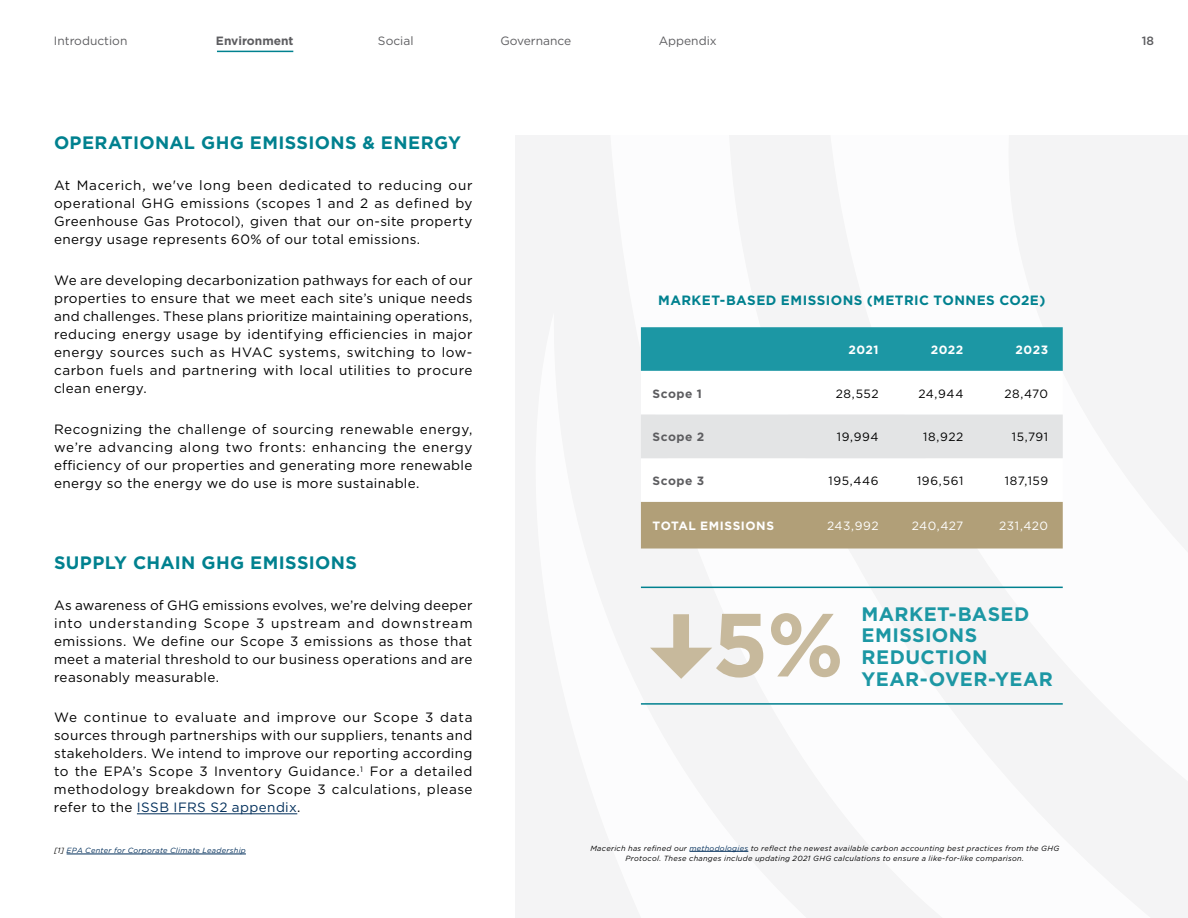
<style>
.page{position:relative;width:1188px;height:918px;background:#fff}
.page>*{position:absolute;margin:0;border:0;box-sizing:border-box;transform-origin:0 0}
.t1{font:700 89.55px "Gotham";color:#c7b99c}
.t2{font:700 19.5px/21.8px "Gotham";letter-spacing:.02em;color:#1c97a4}
.t3{font:700 18px "Gotham";letter-spacing:.02em;color:#00818f}
.t4{font:13.5px/18px "Gotham";letter-spacing:.03em;color:#000;text-align:justify}
.t5{font:700 13.5px "Gotham";letter-spacing:.035em;color:#00818f}
.t6{font:12px "Gotham";letter-spacing:.05em;color:#000}
.t7{font:12px "Gotham";color:#5d5d60}
.t8{font:700 12px "Gotham";letter-spacing:.045em;color:#fff}
.t9{font:12px "Gotham";letter-spacing:.04em;color:#fff}
.t10{font:700 12px "Gotham";letter-spacing:.025em;color:#5d5d60}
.t11{font:700 12px "Gotham";color:#5d5d60}
.t12{font:500 12px "Gotham";color:#5d5d60}
.t13{font:italic 7.5px/10.5px "Gotham";letter-spacing:.035em;color:#000;text-align:center}
.t14{font:italic 7.5px "Gotham";letter-spacing:.035em;color:#022f5b}
.s1{color:#022f5b}
.s2{color:#000}
</style>
<div class="page">
<div style="left:516px;top:135px;width:672px;height:783px;background:#f4f4f5"></div>
<svg style="left:515px;top:312px;width:296px;height:606px"></svg>
<hr style="left:137px;top:813px;width:160px;height:1px;background:#022f5b">
<hr style="left:67px;top:854px;width:179px;height:1px;background:#022f5b">
<hr style="left:689px;top:851px;width:59px;height:1px;background:#022f5b">
<div style="left:641px;top:327px;width:422px;height:44px;background:#1c97a4"></div>
<div style="left:641px;top:371px;width:421px;height:131px;background:#fff"></div>
<div style="left:641px;top:415px;width:422px;height:43px;background:#e3e4e5"></div>
<div style="left:641px;top:502px;width:422px;height:47px;background:#b19f78"></div>
<hr style="left:641px;top:587px;width:422px;height:1px;background:#00818f">
<hr style="left:641px;top:703px;width:422px;height:2px;background:#00818f">
<svg style="left:650px;top:614px;width:62px;height:65px"></svg>
<hr style="left:217px;top:51px;width:76px;height:1px;background:#00818f">
<p class="t7" style="left:54px;top:33px;width:75px">Introduction</p>
<p class="t11" style="left:216px;top:33px;width:79px">Environment</p>
<p class="t7" style="left:378px;top:33px;width:37px">Social</p>
<p class="t7" style="left:500px;top:33px;width:72px">Governance</p>
<p class="t7" style="left:659px;top:33px;width:59px">Appendix</p>
<h3 class="t3" style="left:54px;top:131px;width:409px">OPERATIONAL GHG EMISSIONS &amp; ENERGY</h3>
<p class="t4" style="left:54px;top:176px;width:420px">At Macerich, we've long been dedicated to reducing our operational GHG emissions (scopes 1 and 2 as defined by Greenhouse Gas Protocol), given that our on-site property energy usage represents 60% of our total emissions.</p>
<p class="t4" style="left:54px;top:271px;width:420px">We are developing decarbonization pathways for each of our properties to ensure that we meet each site’s unique needs and challenges. These plans prioritize maintaining operations, reducing energy usage by identifying efficiencies in major energy sources such as HVAC systems, switching to low&shy;carbon fuels and partnering with local utilities to procure clean energy.</p>
<p class="t4" style="left:54px;top:419px;width:420px">Recognizing the challenge of sourcing renewable energy, we’re advancing along two fronts: enhancing the energy efficiency of our properties and generating more renewable energy so the energy we do use is more sustainable.</p>
<p class="t5" style="left:658px;top:291px;width:389px">MARKET-BASED EMISSIONS (METRIC TONNES CO2E)</p>
<p class="t8" style="left:848px;top:342px;width:32px">2021</p>
<p class="t8" style="left:931px;top:342px;width:34px">2022</p>
<p class="t8" style="left:1016px;top:342px;width:34px">2023</p>
<p class="t10" style="left:653px;top:385px;width:51px">Scope 1</p>
<p class="t6" style="left:836px;top:386px;width:44px">28,552</p>
<p class="t6" style="left:918px;top:386px;width:47px">24,944</p>
<p class="t6" style="left:1005px;top:386px;width:45px">28,470</p>
<p class="t10" style="left:653px;top:429px;width:53px">Scope 2</p>
<p class="t6" style="left:837px;top:429px;width:43px">19,994</p>
<p class="t6" style="left:923px;top:429px;width:42px">18,922</p>
<p class="t6" style="left:1012px;top:429px;width:38px">15,791</p>
<p class="t10" style="left:653px;top:473px;width:53px">Scope 3</p>
<p class="t6" style="left:828px;top:473px;width:52px">195,446</p>
<p class="t6" style="left:917px;top:473px;width:48px">196,561</p>
<p class="t6" style="left:1005px;top:473px;width:45px">187,159</p>
<p class="t8" style="left:653px;top:518px;width:123px">TOTAL EMISSIONS</p>
<p class="t9" style="left:827px;top:518px;width:53px">243,992</p>
<p class="t9" style="left:912px;top:518px;width:53px">240,427</p>
<p class="t9" style="left:999px;top:518px;width:50px">231,420</p>
<h3 class="t3" style="left:54px;top:551px;width:304px">SUPPLY CHAIN GHG EMISSIONS</h3>
<p class="t4" style="left:54px;top:596px;width:420px">As awareness of GHG emissions evolves, we’re delving deeper into understanding Scope 3 upstream and downstream emissions. We define our Scope 3 emissions as those that meet a material threshold to our business operations and are reasonably measurable.</p>
<p class="t4" style="left:54px;top:708px;width:420px">We continue to evaluate and improve our Scope 3 data sources through partnerships with our suppliers, tenants and stakeholders. We intend to improve our reporting according to the EPA’s Scope 3 Inventory Guidance.<sup>1</sup> For a detailed methodology breakdown for Scope 3 calculations, please refer to the <span class="s1">ISSB IFRS S2 appendix</span>.</p>
<p class="t14" style="left:54px;top:846px;width:193px"><span class="s2">[1]</span> EPA Center for Corporate Climate Leadership</p>
<p class="t13" style="left:590px;top:842px;width:470px">Macerich has refined our <span class="s1">methodologies</span> to reflect the newest available carbon accounting best practices from the GHG<br>Protocol. These changes include updating 2021 GHG calculations to ensure a like-for-like comparison.</p>
<h1 class="t1" style="left:712px;top:585px;width:133px">5%</h1>
<h2 class="t2" style="left:862px;top:603px;width:193px">MARKET-BASED<br>EMISSIONS<br>REDUCTION<br>YEAR-OVER-YEAR</h2>
<p class="t12" style="left:1142px;top:33px;width:14px">18</p>
</div>
